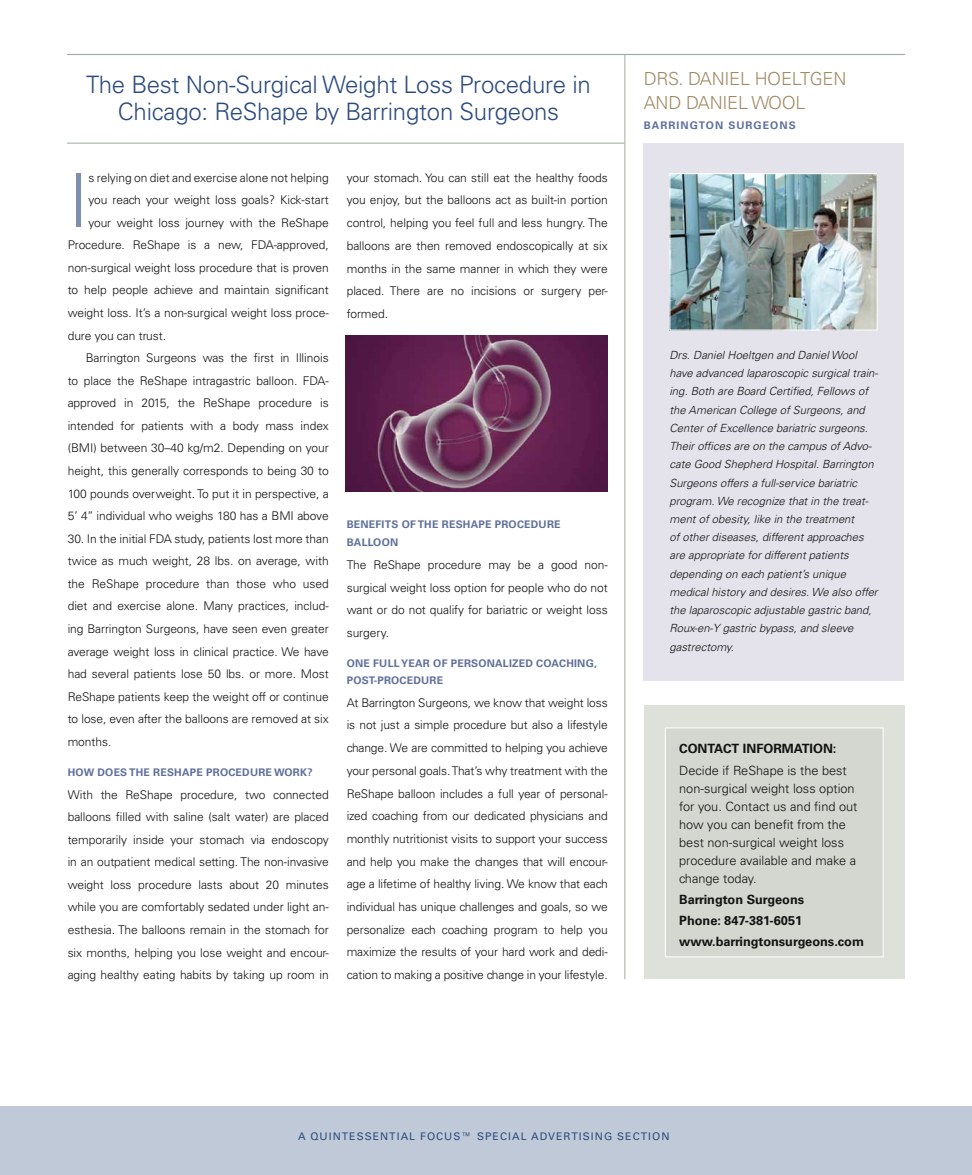
<style>
.page{position:relative;width:972px;height:1175px;background:#fff}
.page>*{position:absolute;margin:0;border:0;box-sizing:border-box;transform-origin:0 0}
.t1{font:300 74.4px "Univers LT Std";color:#828eaf}
.t2{font:300 24px/27px "Univers LT Std";letter-spacing:-.01em;color:#2c4b7d;text-align:center}
.t3{font:300 18px/24px "Univers LT Std";letter-spacing:-.01em;color:#a18a64}
.t4{font:300 12.75px/18px "Univers LT Std";color:#121212}
.t5{font:700 12.75px/21px "Univers LT Std";color:#121212}
.t6{font:300 12px/22.6px "Univers LT Std";letter-spacing:-.005em;color:#121212;text-align:justify}
.t7{font:italic 300 11.25px/18.1px "Univers LT Std";color:#121212}
.t8{font:700 10.5px/18.1px "Univers LT Std";letter-spacing:.02em;color:#5f709a}
.t9{font:10.5px "Univers LT Std";letter-spacing:.1em;color:#2c4b7d}
.t10{font:700 10.5px "Univers LT Std";letter-spacing:.1em;color:#5f709a}
</style>
<div class="page">
<div style="left:0;top:1106px;width:972px;height:68px;background:#c0c9d8"></div>
<hr style="left:625px;top:55px;width:1px;height:924px;background:#a0aba1">
<hr style="left:67px;top:54px;width:837px;height:1px;background:#a0aba1">
<div style="left:643px;top:143px;width:261px;height:538px;background:#e4e2eb"></div>
<img style="left:671px;top:175px;width:205px;height:154px">
<div style="left:669px;top:173px;width:209px;height:158px;border:1px solid #fff"></div>
<div style="left:644px;top:705px;width:261px;height:274px;background:#dde1da"></div>
<div style="left:665px;top:728px;width:218px;height:228px;background:#d3d7cf"></div>
<div style="left:665px;top:727px;width:218px;height:230px;border:1px solid #fff"></div>
<hr style="left:67px;top:143px;width:558px;height:1px;background:#a0aba1">
<hr style="left:68px;top:54px;width:837px;height:1px;background:#a0aba1">
<img style="left:345px;top:336px;width:263px;height:155px">
<h2 class="t2" style="left:86px;top:71px;width:506px">The Best N on-Surgical Weight Loss Procedure in<br>Chicago: ReShape by Barrington Surgeons</h2>
<h1 class="t1" style="left:68px;top:155px;width:22px">I</h1>
<p class="t6" style="left:88px;top:166px;width:242px">s relying on diet and exercise alone not helping</p>
<p class="t6" style="left:88px;top:189px;width:242px">you reach your weight loss goals? Kick-start</p>
<p class="t6" style="left:88px;top:211px;width:242px">your weight loss journey with the ReShape</p>
<p class="t6" style="left:68px;top:234px;width:262px">Procedure. ReShape is a new, FDA-approved,</p>
<p class="t6" style="left:68px;top:256px;width:263px">non-surgical weight loss procedure that is proven</p>
<p class="t6" style="left:68px;top:279px;width:262px">to help people achieve and maintain significant</p>
<p class="t6" style="left:68px;top:301px;width:262px">weight loss. It’s a non-surgical weight loss proce-</p>
<p class="t6" style="left:68px;top:324px;width:100px">dure you can trust.</p>
<p class="t6" style="left:86px;top:346px;width:244px">Barrington Surgeons was the first in Illinois</p>
<p class="t6" style="left:68px;top:369px;width:262px">to place the ReShape intragastric balloon. FDA-</p>
<p class="t6" style="left:68px;top:392px;width:262px">approved in 2015, the ReShape procedure is</p>
<p class="t6" style="left:68px;top:414px;width:263px">intended for patients with a body mass index</p>
<p class="t6" style="left:68px;top:437px;width:262px">(B MI) between 30–40 kg/m2. Depending on your</p>
<p class="t6" style="left:68px;top:459px;width:262px">height, this generally corresponds to being 30 to</p>
<p class="t6" style="left:68px;top:482px;width:263px">100 pounds overweight. To put it in perspective, a</p>
<p class="t6" style="left:68px;top:504px;width:262px">5’ 4’’ individual who weighs 180 has a B MI above</p>
<p class="t6" style="left:68px;top:527px;width:263px">30. In the initial FDA study, patients lost more than twice as much weight, 28 lbs. on average, with the ReShape procedure than those who used diet and exercise alone. Many practices, includ&shy;ing Barrington Surgeons, have seen even greater average weight loss in clinical practice. We have had several patients lose 50 lbs. or more. Most ReShape patients keep the weight off or continue to lose, even after the balloons are removed at six months.</p>
<p class="t8" style="left:68px;top:763px;width:10px">HOW</p>
<p class="t8" style="left:98px;top:763px;width:217px">DOES THE RESHAPE PROCEDURE WORK?</p>
<p class="t6" style="left:68px;top:783px;width:263px">With the ReShape procedure, two connected balloons filled with saline (salt water) are placed temporarily inside your stomach via endoscopy in an outpatient medical setting. The non-invasive weight loss procedure lasts about 20 minutes while you are comfortably sedated under light an&shy;esthesia. The balloons remain in the stomach for six months, helping you lose weight and encour&shy;aging healthy eating habits by taking up room in</p>
<p class="t6" style="left:347px;top:166px;width:263px">your stomach. You can still eat the healthy foods you enjoy, but the balloons act as built-in portion control, helping you feel full and less hungry. The balloons are then removed endoscopically at six months in the same manner in which they were placed. There are no incisions or surgery per&shy;formed.</p>
<p class="t8" style="left:347px;top:515px;width:215px">BENEFITS OF THE RESHAPE PROCEDURE<br>BALLOON</p>
<p class="t6" style="left:347px;top:553px;width:263px">The ReShape procedure may be a good non&shy;surgical weight loss option for people who do not want or do not qualify for bariatric or weight loss surgery.</p>
<p class="t8" style="left:347px;top:655px;width:252px;line-height:16.6px">ONE FULL YEAR OF PERSONALIZED COACHING,<br>POST-PROCEDURE</p>
<p class="t6" style="left:347px;top:691px;width:263px">At Barrington Surgeons, we know that weight loss is not just a simple procedure but also a lifestyle change. We are committed to helping you achieve your personal goals. That’s why treatment with the ReShape balloon includes a full year of personal&shy;ized coaching from our dedicated physicians and monthly nutritionist visits to support your success and help you make the changes that will encour&shy;age a lifetime of healthy living. We know that each individual has unique challenges and goals, so we personalize each coaching program to help you maximize the results of your hard work and dedi&shy;cation to making a positive change in your lifestyle.</p>
<h3 class="t3" style="left:644px;top:67px;width:204px">Drs. Dani el Hoeltgen and Dani el Wool</h3>
<p class="t10" style="left:644px;top:119px;width:153px">BARRINGTON SURGEONS</p>
<p class="t7" style="left:669px;top:346px;width:210px">Drs. Daniel Hoeltgen and Daniel Wool have advanced laparoscopic surgical train&shy;ing. Both are Board Certified, Fellows of the American College of Surgeons, and Center of Excellence bariatric surgeons.<br>Their offices are on the campus of Advo&shy;cate Good Shepherd Hospital. Barrington Surgeons offers a full-service bariatric program. We recognize that in the treat&shy;ment of obesity, like in the treatment<br>of other diseases, different approaches are appropriate for different patients depending on each patient’s unique medical history and desires. We also offer the laparoscopic adjustable gastric band, Roux-en-Y gastric bypass, and sleeve gastrectomy.</p>
<p class="t5" style="left:679px;top:737px;width:159px">CO NTACT INFORMATIO N:</p>
<p class="t4" style="left:679px;top:761px;width:180px">Decide if ReShape is the best non-surgical weight loss option for you. Contact us and find out how you can benefit from the best non-surgical weight loss procedure available and make a change today.</p>
<p class="t5" style="left:679px;top:889px;width:186px">BARRINGTON SURGEONS<br>PHONE: 847-381-6051<br>WWW.BARRINGTONSURGEONS.COM</p>
<p class="t9" style="left:298px;top:1129px;width:373px">A QUINTESSENTIAL FOCUS™ SPECIAL ADVERTISING SECTION</p>
</div>
